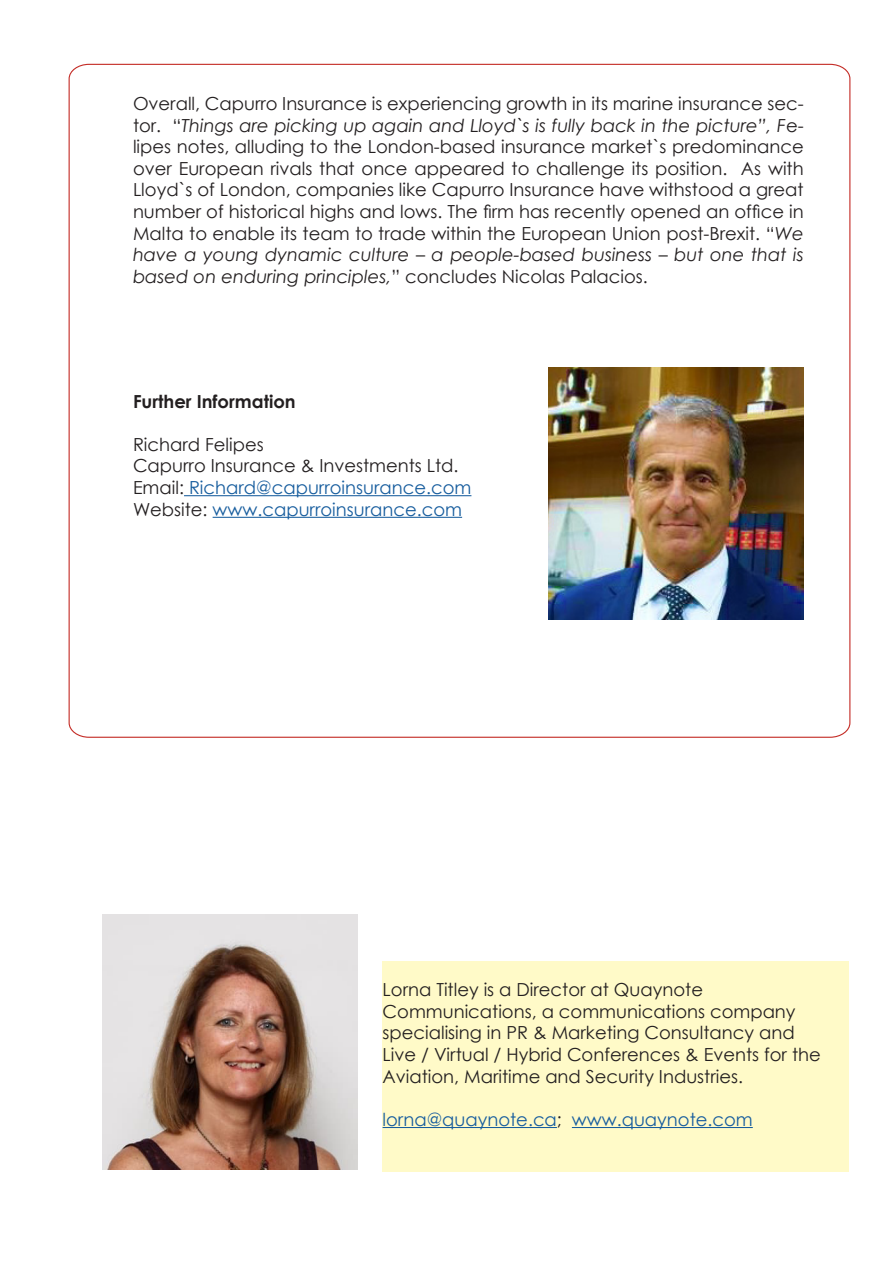
<style>
.page{position:relative;width:893px;height:1263px;background:#fff}
.page>*{position:absolute;margin:0;border:0;box-sizing:border-box;transform-origin:0 0}
.t1{font:18px/21.6px "Century Gothic";color:#231f20}
.t2{font:18px/21.6px "Century Gothic";color:#175d9e}
.t3{font:700 18px "Century Gothic";color:#231f20}
.s1{font-style:italic}
.s2{color:#231f20}
</style>
<div class="page">
<svg style="left:68px;top:63px;width:783px;height:675px"></svg>
<div style="left:383px;top:961px;width:466px;height:210px;background:#fffac8"></div>
<hr style="left:383px;top:1127px;width:174px;height:1px;background:#175d9e">
<hr style="left:572px;top:1127px;width:181px;height:1px;background:#175d9e">
<img style="left:103px;top:914px;width:255px;height:255px">
<img style="left:549px;top:368px;width:255px;height:251px">
<hr style="left:184px;top:495px;width:287px;height:1px;background:#175d9e">
<hr style="left:213px;top:517px;width:249px;height:1px;background:#175d9e">
<p class="t1" style="left:133px;top:92px;width:672px;text-align:justify">Overall, Capurro Insurance is experiencing growth in its marine insurance sec&shy;tor. “<span class="s1">Things are picking up again and Lloyd`s is fully back in the picture”, F</span>e&shy;lipes notes, alluding to the London-based insurance market`s predominance over European rivals that once appeared to challenge its position. As with Lloyd`s of London, companies like Capurro Insurance have withstood a great number of historical highs and lows. The firm has recently opened an office in Malta to enable its team to trade within the European Union post-Brexit. “<span class="s1">We have a young dynamic culture – a people-based business – but one that is based on enduring principles,</span>” concludes Nicolas Palacios.</p>
<p class="t3" style="left:133px;top:387px;width:164px">Further Information</p>
<p class="t1" style="left:133px;top:433px;width:327px">Richard Felipes<br>Capurro Insurance &amp; Investments Ltd.</p>
<p class="t2" style="left:133px;top:476px;width:340px"><span class="s2">Email:</span> Richard@capurroinsurance.com<br><span class="s2">Website:</span> www.capurroinsurance.com</p>
<p class="t1" style="left:383px;top:978px;width:440px">Lorna Titley is a Director at Quaynote Communications, a communications company specialising in PR &amp; Marketing Consultancy and Live / Virtual / Hybrid Conferences &amp; Events for the Aviation, Maritime and Security Industries.</p>
<p class="t2" style="left:383px;top:1108px;width:372px">lorna@quaynote.ca<span class="s2">;</span> www.quaynote.com</p>
</div>
